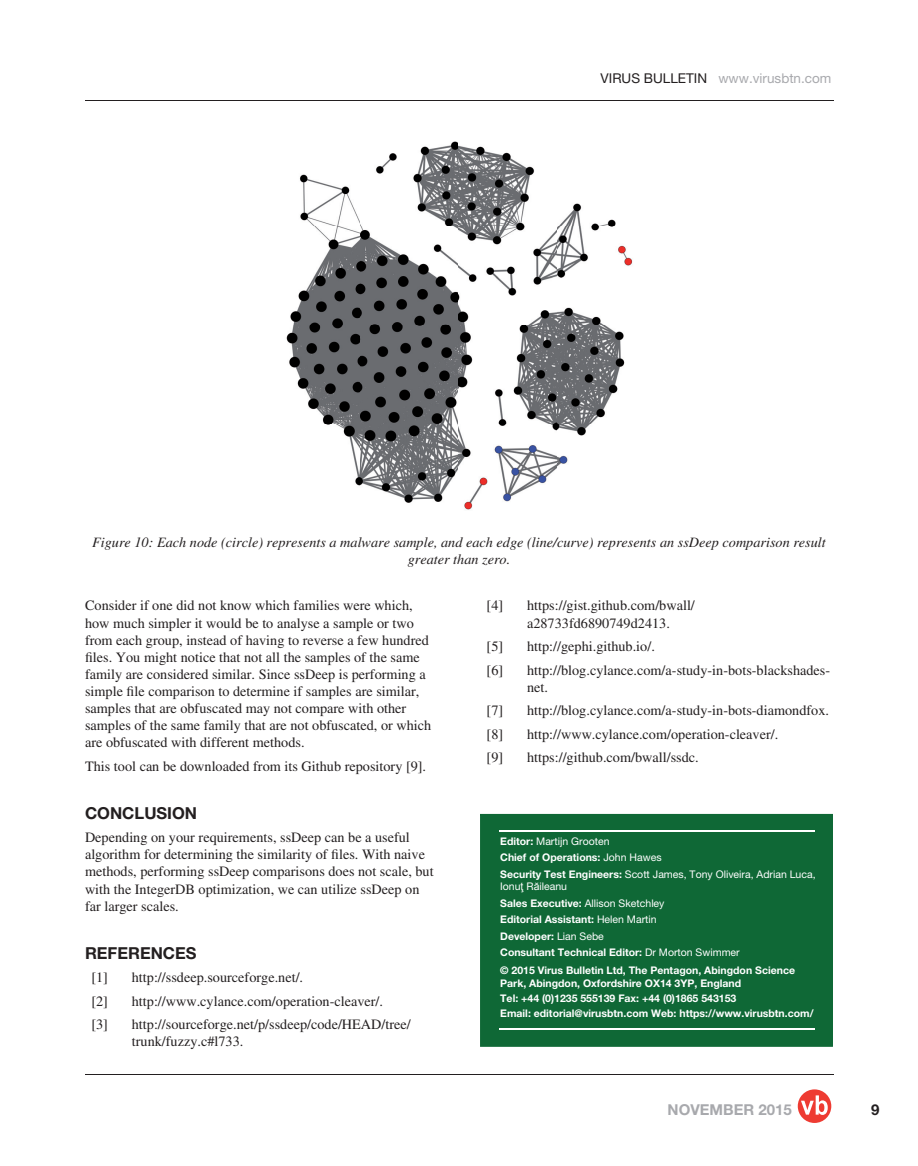
<style>
.page{position:relative;width:918px;height:1166px;background:#fff}
.page>*{position:absolute;margin:0;border:0;box-sizing:border-box;transform-origin:0 0}
.t1{font:700 16.5px "Helvetica Neue";color:#231f20}
.t2{font:700 15px "Helvetica Neue";color:#a8a9ad}
.t3{font:700 15px "Helvetica Neue";color:#231f20}
.t4{font:14.25px/17.1px "Times";color:#231f20}
.t5{font:italic 14.25px/17.1px "Times";color:#231f20;text-align:center}
.t6{font:13.5px "Helvetica Neue";color:#a8a9ad}
.t7{font:700 10.5px/16.5px "Helvetica Neue";color:#fff}
.t8{font:10.5px/16.5px "Helvetica Neue";color:#fff}
.s1{color:#231f20}
.s2{font-weight:700}
.s3{font-weight:400}
.s4{font-family:"Arial";font-weight:400}
</style>
<div class="page">
<div style="left:798px;top:1089px;width:33px;height:33px;background:#ee3b32;border-radius:50%"></div>
<svg style="left:801px;top:1095px;width:27px;height:19px"></svg>
<hr style="left:85px;top:1073px;width:749px;height:1px;background:#231f20">
<div style="left:480px;top:813px;width:353px;height:233px;background:#0f6836"></div>
<hr style="left:500px;top:1027px;width:315px;height:2px;background:#fff">
<hr style="left:500px;top:829px;width:315px;height:2px;background:#fff">
<hr style="left:85px;top:101px;width:748px;height:1px;background:#231f20">
<img style="left:286px;top:141px;width:347px;height:369px">
<p class="t6" style="left:601px;top:73px;width:232px"><span class="s1">VIRUS BULLETIN</span> www.virusbtn.com</p>
<p class="t5" style="left:92px;top:534px;width:735px">Figure 10: Each node (circle) represents a malware sample, and each edge (line/curve) represents an ssDeep comparison result greater than zero.</p>
<p class="t4" style="left:487px;top:598px;width:18px">[4]</p>
<p class="t4" style="left:527px;top:598px;width:169px">https://gist.github.com/bwall/ a28733fd6890749d2413.</p>
<p class="t4" style="left:487px;top:639px;width:18px">[5]</p>
<p class="t4" style="left:527px;top:639px;width:129px">http://gephi.github.io/.</p>
<p class="t4" style="left:487px;top:662px;width:18px">[6]</p>
<p class="t4" style="left:527px;top:662px;width:305px">http://blog.cylance.com/a-study-in-bots-blackshades&shy;net.</p>
<p class="t4" style="left:487px;top:703px;width:18px">[7]</p>
<p class="t4" style="left:527px;top:703px;width:304px">http://blog.cylance.com/a-study-in-bots-diamondfox.</p>
<p class="t4" style="left:487px;top:726px;width:18px">[8]</p>
<p class="t4" style="left:527px;top:726px;width:253px">http://www.cylance.com/operation-cleaver/.</p>
<p class="t4" style="left:487px;top:750px;width:18px">[9]</p>
<p class="t4" style="left:527px;top:750px;width:173px">https://github.com/bwall/ssdc.</p>
<p class="t4" style="left:85px;top:598px;width:348px">Consider if one did not know which families were which, how much simpler it would be to analyse a sample or two from each group, instead of having to reverse a few hundred files. You might notice that not all the samples of the same family are considered similar. Since ssDeep is performing a simple file comparison to determine if samples are similar, samples that are obfuscated may not compare with other samples of the same family that are not obfuscated, or which are obfuscated with different methods.</p>
<p class="t4" style="left:85px;top:758px;width:343px">This tool can be downloaded from its Github repository [9].</p>
<p class="t1" style="left:85px;top:806px;width:114px">CONCLUSION</p>
<p class="t4" style="left:85px;top:830px;width:350px">Depending on your requirements, ssDeep can be a useful algorithm for determining the similarity of files. With naive methods, performing ssDeep comparisons does not scale, but with the IntegerDB optimization, we can utilize ssDeep on far larger scales.</p>
<p class="t1" style="left:85px;top:946px;width:113px">REFERENCES</p>
<p class="t4" style="left:91px;top:969px;width:18px">[1]</p>
<p class="t4" style="left:132px;top:969px;width:173px">http://ssdeep.sourceforge.net/.</p>
<p class="t4" style="left:91px;top:993px;width:18px">[2]</p>
<p class="t4" style="left:132px;top:993px;width:253px">http://www.cylance.com/operation-cleaver/.</p>
<p class="t4" style="left:91px;top:1016px;width:18px">[3]</p>
<p class="t4" style="left:132px;top:1016px;width:281px">http://sourceforge.net/p/ssdeep/code/HEAD/tree/ trunk/fuzzy.c#l733.</p>
<p class="t8" style="left:500px;top:833px;width:317px"><span class="s2">Editor:</span> Martijn Grooten<br><span class="s2">Chief of Operations:</span> John Hawes<br><span class="s2">Security Test Engineers:</span> Scott James, Tony Oliveira, Adrian Luca,</p>
<p class="t7" style="left:500px;top:879px;width:241px"><span class="s3">Ionu</span><span class="s4">ţ</span> <span class="s3">R</span><span class="s4">ă</span><span class="s3">ileanu<br></span>Sales Executive: <span class="s3">Allison Sketchley<br></span>Editorial Assistant: <span class="s3">Helen Martin<br></span>Developer: <span class="s3">Lian Sebe<br></span>Consultant Technical Editor: <span class="s3">Dr Morton Swimmer</span></p>
<p class="t7" style="left:500px;top:964px;width:296px;line-height:12.6px">© 2015 Virus Bulletin Ltd, The Pentagon, Abingdon Science<br>Park, Abingdon, Oxfordshire OX14 3YP, England</p>
<p class="t7" style="left:500px;top:991px;width:315px;line-height:15.1px">Tel: +44 (0)1235 555139 Fax: +44 (0)1865 543153<br>Email: editorial@virusbtn.com Web: https://www.virusbtn.com/</p>
<p class="t2" style="left:668px;top:1103px;width:126px">NOVEMBER 2015</p>
<p class="t3" style="left:871px;top:1103px;width:10px">9</p>
</div>
